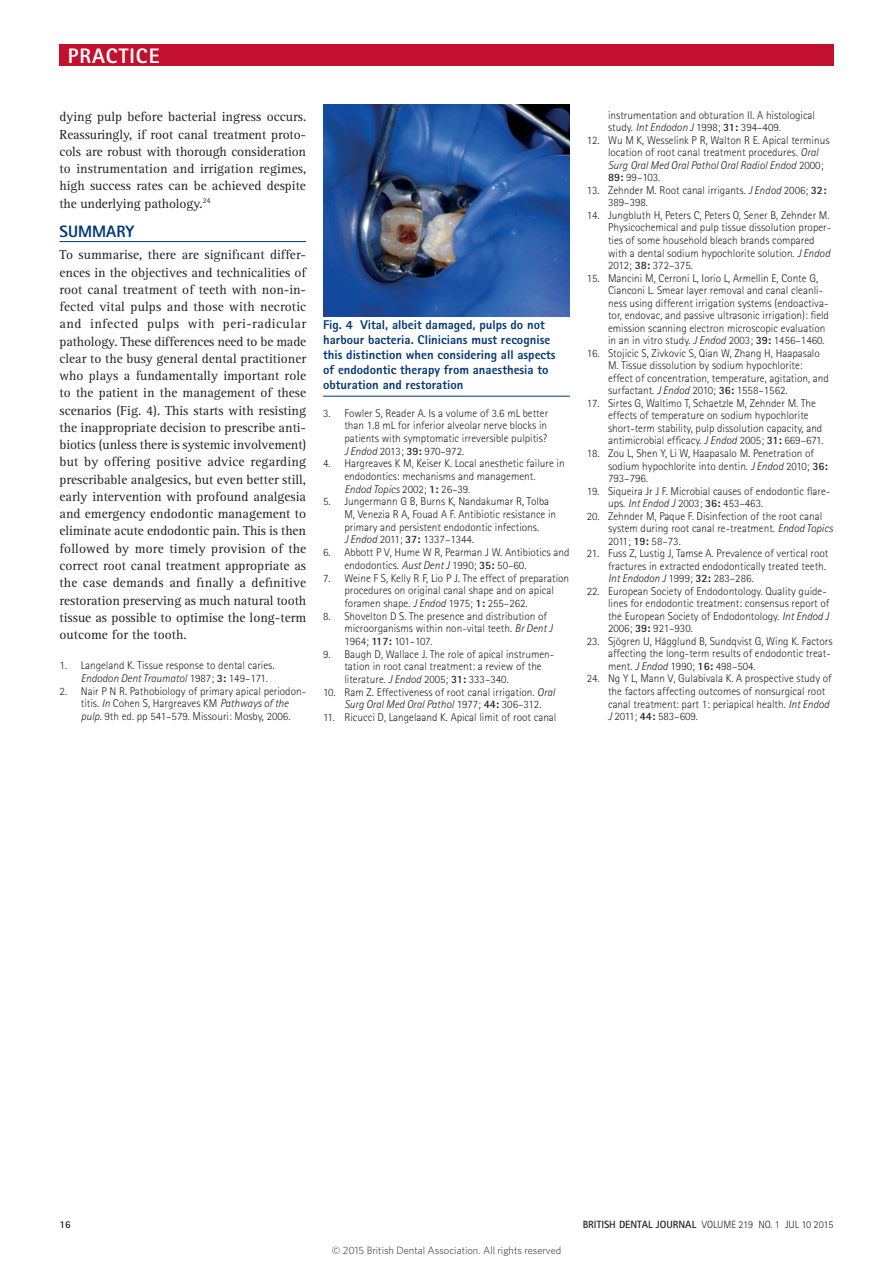
<style>
.page{position:relative;width:893px;height:1263px;background:#fff}
.page>*{position:absolute;margin:0;border:0;box-sizing:border-box;transform-origin:0 0}
.t1{font:800 21px "Rotis Sans Serif Std";letter-spacing:.05em;color:#fff}
.crosshead_1{font:800 16.5px "Rotis Sans Serif Std";color:#013775}
.body_fullout{font:13.5px/17.2px "Rotis Serif Std";color:#231f20;text-align:justify}
.table_fig_caption{font:800 12.75px/15px "Rotis Sans Serif Std";color:#013775}
.references{font:300 11.25px/12.5px "Rotis Sans Serif Std";color:#231f20}
.t2{font:300 10.5px "Whitney";color:#231f20}
.t3{font:300 10.5px "Rotis Sans Serif Std";color:#231f20}
.t4{font:700 10.5px "Rotis Sans Serif Std";color:#231f20}
.s1{font-style:italic}
.s2{font-weight:700}
</style>
<div class="page">
<div style="left:59px;top:45px;width:774px;height:21px;background:#c3102e"></div>
<hr style="left:60px;top:241px;width:246px;height:1px;background:#013775">
<img style="left:323px;top:104px;width:247px;height:212px">
<hr style="left:323px;top:396px;width:247px;height:1px;background:#013775">
<h1 class="t1" style="left:68px;top:42px;width:93px">PRACTICE</h1>
<p class="body_fullout" style="left:60px;top:109px;width:248px">dying pulp before bacterial ingress occurs.<br>Reassuringly, if root canal treatment proto&shy;cols are robust with thorough consideration to instrumentation and irrigation regimes, high success rates can be achieved despite the underlying pathology.<sup>24</sup></p>
<p class="crosshead_1" style="left:60px;top:221px;width:76px">SUMMARY</p>
<p class="body_fullout" style="left:60px;top:247px;width:248px">To summarise, there are significant differ&shy;ences in the objectives and technicalities of root canal treatment of teeth with non-in&shy;fected vital pulps and those with necrotic and infected pulps with peri-radicular pathology. These differences need to be made clear to the busy general dental practitioner who plays a fundamentally important role to the patient in the management of these scenarios (Fig. 4). This starts with resisting the inappropriate decision to prescribe anti&shy;biotics (unless there is systemic involvement) but by offering positive advice regarding prescribable analgesics, but even better still, early intervention with profound analgesia and emergency endodontic management to eliminate acute endodontic pain. This is then followed by more timely provision of the correct root canal treatment appropriate as the case demands and finally a definitive restoration preserving as much natural tooth tissue as possible to optimise the long-term outcome for the tooth.</p>
<p class="references" style="left:81px;top:659px;width:195px;text-indent:-21px">1. Langeland K. Tissue response to dental caries.<br><span class="s1">Endodon Dent Traumatol</span> 1987; <span class="s2">3:</span> 149–171.</p>
<p class="references" style="left:60px;top:685px;width:248px;text-align:center">2. Nair P N R. Pathobiology of primary apical periodon&shy;titis. <span class="s1">In</span> Cohen S, Hargreaves KM <span class="s1">Pathways of the<br>pulp</span>. 9th ed. pp 541–579. Missouri: Mosby, 2006.</p>
<p class="table_fig_caption" style="left:323px;top:317px;width:234px">Fig. 4 Vital, albeit damaged, pulps do not harbour bacteria. Clinicians must recognise this distinction when considering all aspects of endodontic therapy from anaesthesia to obturation and restoration</p>
<p class="references" style="left:344px;top:407px;width:205px;text-align:justify;text-indent:-21px">3. Fowler S, Reader A. Is a volume of 3.6 mL better than 1.8 mL for inferior alveolar nerve blocks in patients with symptomatic irreversible pulpitis?<br><span class="s1">J Endod</span> 2013; <span class="s2">39:</span> 970–972.</p>
<p class="references" style="left:344px;top:457px;width:222px;text-indent:-21px">4. Hargreaves K M, Keiser K. Local anesthetic failure in endodontics: mechanisms and management.<br><span class="s1">Endod Topics</span> 2002; <span class="s2">1:</span> 26–39.</p>
<p class="references" style="left:344px;top:495px;width:213px;text-indent:-21px">5. Jungermann G B, Burns K, Nandakumar R, Tolba M, Venezia R A, Fouad A F. Antibiotic resistance in primary and persistent endodontic infections.<br><span class="s1">J Endod</span> 2011; <span class="s2">37:</span> 1337–1344.</p>
<p class="references" style="left:344px;top:546px;width:226px;text-indent:-21px">6. Abbott P V, Hume W R, Pearman J W. Antibiotics and endodontics. <span class="s1">Aust Dent J</span> 1990; <span class="s2">35:</span> 50–60.</p>
<p class="references" style="left:344px;top:571px;width:226px;text-indent:-21px">7. Weine F S, Kelly R F, Lio P J. The effect of preparation procedures on original canal shape and on apical foramen shape. <span class="s1">J Endod</span> 1975; <span class="s2">1:</span> 255–262.</p>
<p class="references" style="left:344px;top:609px;width:210px;text-indent:-21px">8. Shovelton D S. The presence and distribution of microorganisms within non-vital teeth. <span class="s1">Br Dent J<br></span>1964; <span class="s2">117:</span> 101–107.</p>
<p class="references" style="left:344px;top:647px;width:211px;text-indent:-21px">9. Baugh D, Wallace J. The role of apical instrumen&shy;tation in root canal treatment: a review of the literature. <span class="s1">J Endod</span> 2005; <span class="s2">31:</span> 333–340.</p>
<p class="references" style="left:344px;top:685px;width:212px;text-indent:-21px">10. Ram Z. Effectiveness of root canal irrigation. <span class="s1">Oral<br>Surg Oral Med Oral Pathol</span> 1977; <span class="s2">44:</span> 306–312.</p>
<p class="references" style="left:323px;top:711px;width:235px">11. Ricucci D, Langelaand K. Apical limit of root canal</p>
<p class="references" style="left:608px;top:109px;width:209px">instrumentation and obturation II. A histological study. <span class="s1">Int Endodon J</span> 1998; <span class="s2">31:</span> 394–409.</p>
<p class="references" style="left:608px;top:134px;width:223px;text-indent:-21px">12. Wu M K, Wesselink P R, Walton R E. Apical terminus location of root canal treatment procedures. <span class="s1">Oral Surg Oral Med Oral Pathol Oral Radiol Endod</span> 2000; <span class="s2">89:</span> 99–103.</p>
<p class="references" style="left:608px;top:184px;width:220px;text-indent:-21px">13. Zehnder M. Root canal irrigants. <span class="s1">J Endod</span> 2006; <span class="s2">32:<br></span>389–398.</p>
<p class="references" style="left:608px;top:209px;width:225px;text-indent:-21px">14. Jungbluth H, Peters C, Peters O, Sener B, Zehnder M.<br>Physicochemical and pulp tissue dissolution proper&shy;ties of some household bleach brands compared with a dental sodium hypochlorite solution. <span class="s1">J Endod </span>2012; <span class="s2">38:</span> 372–375.</p>
<p class="references" style="left:608px;top:272px;width:222px;text-indent:-21px">15. Mancini M, Cerroni L, Iorio L, Armellin E, Conte G, Cianconi L. Smear layer removal and canal cleanli&shy;ness using different irrigation systems (endoactiva&shy;tor, endovac, and passive ultrasonic irrigation): field emission scanning electron microscopic evaluation in an in vitro study. <span class="s1">J Endod</span> 2003; <span class="s2">39:</span> 1456–1460.</p>
<p class="references" style="left:608px;top:347px;width:222px;text-indent:-21px">16. Stojicic S, Zivkovic S, Qian W, Zhang H, Haapasalo M. Tissue dissolution by sodium hypochlorite: effect of concentration, temperature, agitation, and surfactant. <span class="s1">J Endod</span> 2010; <span class="s2">36:</span> 1558–1562.</p>
<p class="references" style="left:608px;top:397px;width:217px;text-indent:-21px">17. Sirtes G, Waltimo T, Schaetzle M, Zehnder M. The effects of temperature on sodium hypochlorite short-term stability, pulp dissolution capacity, and antimicrobial efficacy. <span class="s1">J Endod</span> 2005; <span class="s2">31:</span> 669–671.</p>
<p class="references" style="left:608px;top:447px;width:221px;text-indent:-21px">18. Zou L, Shen Y, Li W, Haapasalo M. Penetration of sodium hypochlorite into dentin. <span class="s1">J Endod</span> 2010; <span class="s2">36:<br></span>793–796.</p>
<p class="references" style="left:608px;top:484px;width:224px;text-indent:-21px">19. Siqueira Jr J F. Microbial causes of endodontic flare&shy;ups. <span class="s1">Int Endod J</span> 2003; <span class="s2">36:</span> 453–463.</p>
<p class="references" style="left:608px;top:509px;width:226px;text-indent:-21px">20. Zehnder M, Paque F. Disinfection of the root canal system during root canal re-treatment. <span class="s1">Endod Topics<br></span>2011; <span class="s2">19:</span> 58–73.</p>
<p class="references" style="left:608px;top:547px;width:222px;text-indent:-21px">21. Fuss Z, Lustig J, Tamse A. Prevalence of vertical root fractures in extracted endodontically treated teeth.<br><span class="s1">Int Endodon J</span> 1999; <span class="s2">32:</span> 283–286.</p>
<p class="references" style="left:608px;top:585px;width:223px;text-indent:-21px">22. European Society of Endodontology. Quality guide&shy;lines for endodontic treatment: consensus report of the European Society of Endodontology. <span class="s1">Int Endod J </span>2006; <span class="s2">39:</span> 921–930.</p>
<p class="references" style="left:608px;top:635px;width:226px;text-indent:-21px">23. Sjögren U, Hägglund B, Sundqvist G, Wing K. Factors affecting the long-term results of endodontic treat&shy;ment. <span class="s1">J Endod</span> 1990; <span class="s2">16:</span> 498–504.</p>
<p class="references" style="left:608px;top:672px;width:225px;text-indent:-21px">24. Ng Y L, Mann V, Gulabivala K. A prospective study of the factors affecting outcomes of nonsurgical root canal treatment: part 1: periapical health. <span class="s1">Int Endod J</span> 2011; <span class="s2">44:</span> 583–609.</p>
<p class="t4" style="left:60px;top:1217px;width:13px">16</p>
<p class="t3" style="left:583px;top:1218px;width:252px"><span class="s2">BRITISH DENTAL JOURNAL</span> VOLUME 219 NO. 1 JUL 10 2015</p>
<p class="t2" style="left:332px;top:1243px;width:231px">© 2015 British Dental Association. All rights reserved</p>
</div>
